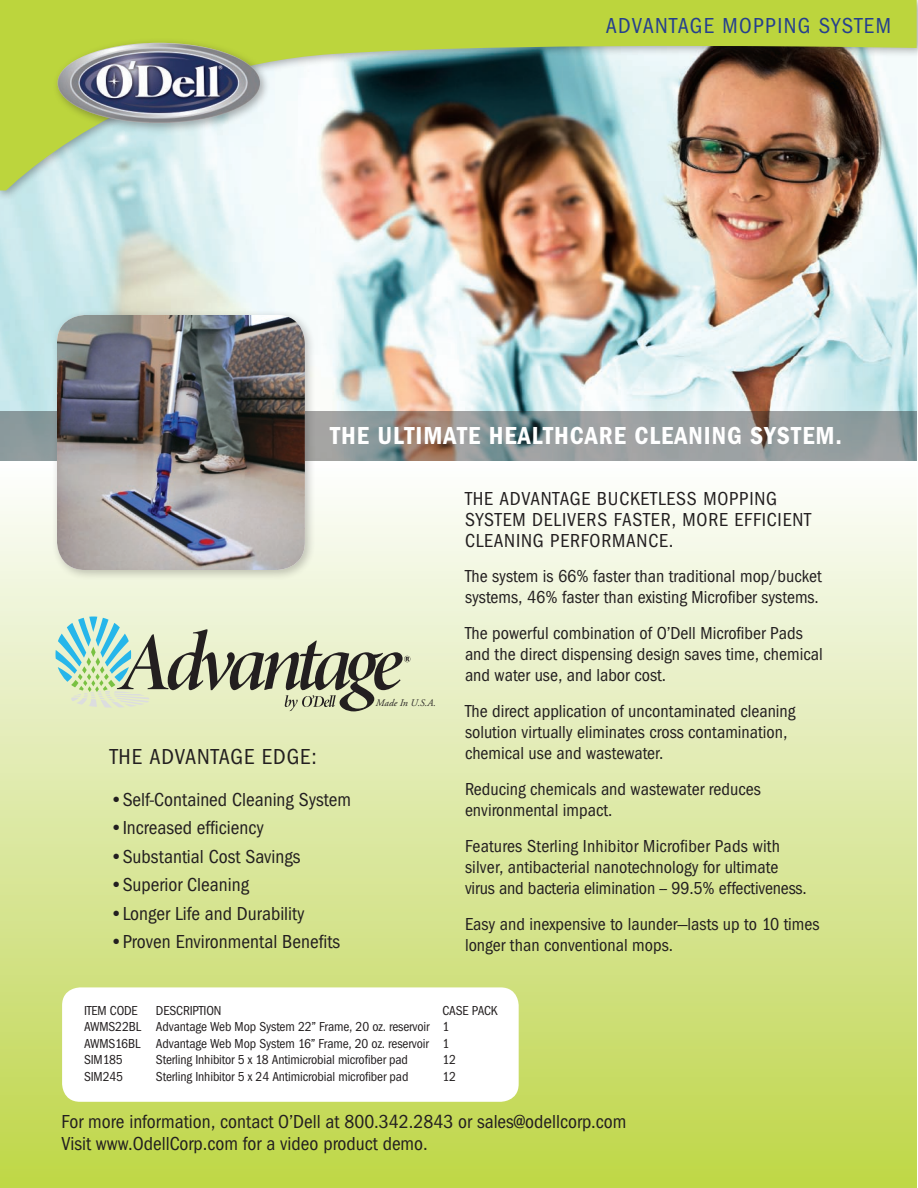
<style>
.page{position:relative;width:918px;height:1188px;background:#fff}
.page>*{position:absolute;margin:0;border:0;box-sizing:border-box;transform-origin:0 0}
.t1{font:600 25.5px "Franklin Got Cd ITC";letter-spacing:.04em;color:#fff}
.t2{font:22.5px "Franklin Got Cd ITC";letter-spacing:.06em;color:#253f8e}
.t3{font:22.5px "Franklin Got Cd ITC";letter-spacing:.04em;color:#231f20}
.t4{font:19.5px/21px "Franklin Got Cd ITC";letter-spacing:.04em;color:#231f20}
.t5{font:19.5px "Franklin Got Cd ITC";color:#231f20}
.t6{font:18px/21px "Franklin Got Cd ITC";color:#231f20}
.t7{font:13.5px "Franklin Got Cd ITC";letter-spacing:-.01em;color:#231f20}
.t8{font:italic 10.05px "Adobe Garamond Pro";letter-spacing:-.005em;color:#231f20}
</style>
<div class="page">
<div style="left:0;top:462px;width:917px;height:726px;background:linear-gradient(to bottom,#fcfdfe,#bed549)"></div>
<img style="left:0;top:208px;width:917px;height:203px">
<div style="left:0;top:0;width:918px;height:208px;background:#231f20;opacity:.35"></div>
<img style="left:0;top:0;width:917px;height:190px">
<svg style="left:0;top:411px;width:917px;height:49px;background:#919797"></svg>
<div style="left:52px;top:37px;width:225px;height:104px;background:#231f20;opacity:.35"></div>
<img style="left:58px;top:43px;width:202px;height:80px">
<svg style="left:56px;top:617px;width:354px;height:94px;background:#becbaf"></svg>
<div style="left:52px;top:310px;width:270px;height:277px;background:#231f20;opacity:.25"></div>
<img style="left:57px;top:315px;width:248px;height:255px">
<div style="left:62px;top:987px;width:457px;height:115px;background:#fff;border-radius:18px"></div>
<p class="t2" style="left:606px;top:13px;width:284px">Advantage Mopping System</p>
<p class="t1" style="left:330px;top:421px;width:514px">THE ULTIMATE HEALTHCARE CLEANING SYSTEM.</p>
<p class="t3" style="left:110px;top:744px;width:209px">the Advantage edge:</p>
<p class="t4" style="left:110px;top:789px;width:243px">•Self-Contained Cleaning System</p>
<p class="t4" style="left:110px;top:818px;width:156px">•Increased efficiency</p>
<p class="t5" style="left:110px;top:845px;width:192px">•Substantial Cost Savings</p>
<p class="t4" style="left:110px;top:875px;width:141px">•Superior Cleaning</p>
<p class="t4" style="left:110px;top:903px;width:196px">•Longer Life and Durability</p>
<p class="t4" style="left:110px;top:932px;width:232px">•Proven Environmental Benefits</p>
<p class="t8" style="left:376px;top:697px;width:61px">Made In U.S.A.</p>
<p class="t4" style="left:465px;top:488px;width:346px">The Advantage Bucketless Mopping<br>System delivers faster, more efficient cleaning performance.</p>
<p class="t6" style="left:465px;top:565px;width:358px">The system is 66% faster than traditional mop/bucket systems, 46% faster than existing Microfiber systems.</p>
<p class="t6" style="left:465px;top:622px;width:359px">The powerful combination of O’Dell Microfiber Pads and the direct dispensing design saves time, chemical and water use, and labor cost.</p>
<p class="t6" style="left:465px;top:700px;width:332px">The direct application of uncontaminated cleaning solution virtually eliminates cross contamination, chemical use and wastewater.</p>
<p class="t6" style="left:465px;top:778px;width:297px">Reducing chemicals and wastewater reduces environmental impact.</p>
<p class="t6" style="left:465px;top:835px;width:343px">Features Sterling Inhibitor Microfiber Pads with silver, antibacterial nanotechnology for ultimate virus and bacteria elimination -- 99.5% effectiveness.</p>
<p class="t6" style="left:465px;top:913px;width:356px">Easy and inexpensive to launder—lasts up to 10 times longer than conventional mops.</p>
<p class="t7" style="left:84px;top:1003px;width:139px">Item code Description</p>
<p class="t7" style="left:443px;top:1003px;width:56px">Case Pack</p>
<p class="t7" style="left:84px;top:1019px;width:56px">AWMS22BL</p>
<p class="t7" style="left:156px;top:1019px;width:295px">Advantage Web Mop System 22” Frame, 20 oz. reservoir 1</p>
<p class="t7" style="left:84px;top:1036px;width:55px">AWMS16BL</p>
<p class="t7" style="left:156px;top:1036px;width:295px">Advantage Web Mop System 16” Frame, 20 oz. reservoir 1</p>
<p class="t7" style="left:84px;top:1052px;width:57px">SIM185 S</p>
<p class="t7" style="left:163px;top:1052px;width:247px">terling Inhibitor 5 x 18 Antimicrobial microfiber pad</p>
<p class="t7" style="left:443px;top:1052px;width:15px">12</p>
<p class="t7" style="left:84px;top:1069px;width:60px">SIM245 S</p>
<p class="t7" style="left:163px;top:1069px;width:247px">terling Inhibitor 5 x 24 Antimicrobial microfiber pad</p>
<p class="t7" style="left:443px;top:1069px;width:15px">12</p>
<p class="t5" style="left:62px;top:1110px;width:567px">For more information, contact O’Dell at 800.342.2843 or sales@odellcorp.com</p>
<p class="t4" style="left:62px;top:1134px;width:368px">Visit www.OdellCorp.com for a video product demo.</p>
</div>
